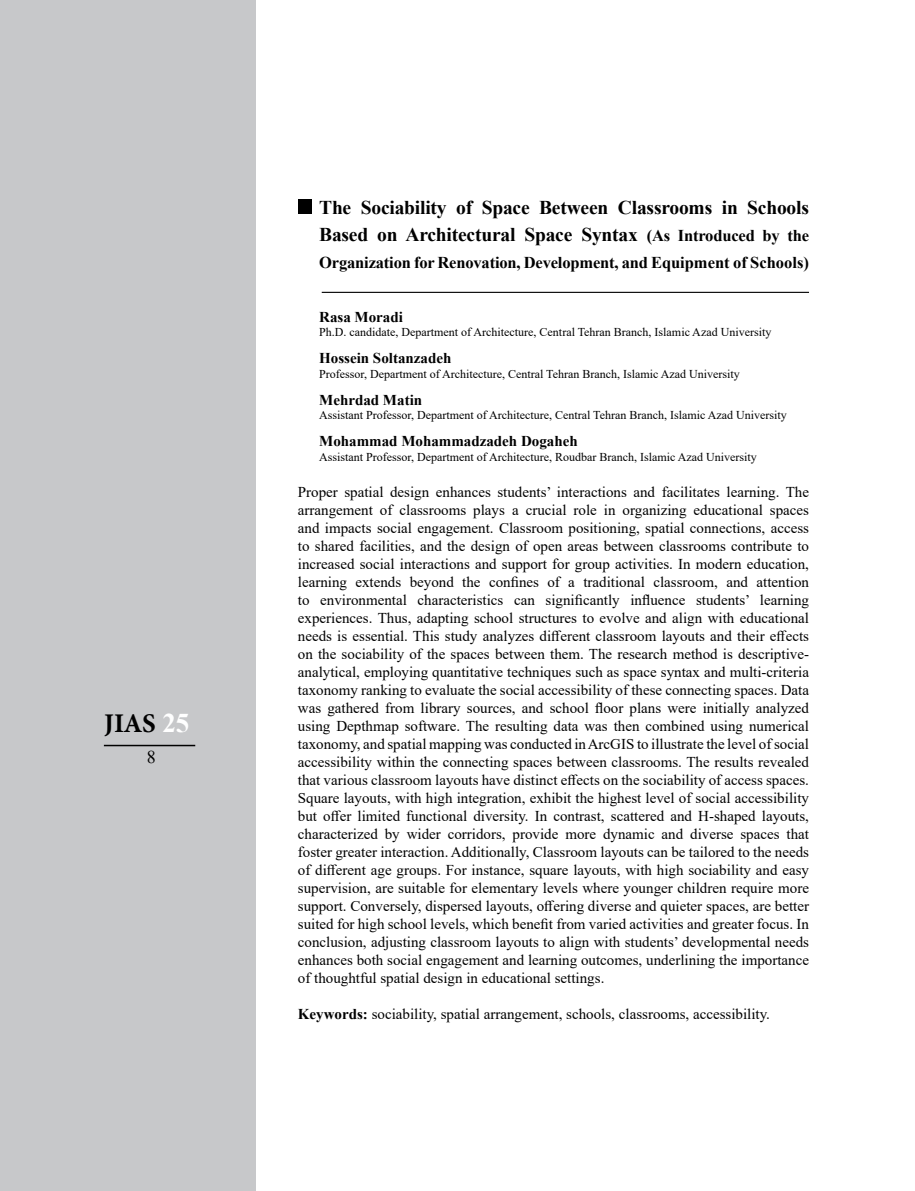
<style>
.page{position:relative;width:915px;height:1191px;background:#fff}
.page>*{position:absolute;margin:0;border:0;box-sizing:border-box;transform-origin:0 0}
.t1{font:700 27px "Minion Pro";color:#000}
.t2{font:700 19.5px "Times New Roman";letter-spacing:-.01em;color:#000}
.t3{font:18px "Times New Roman";color:#000}
.t4{font:700 16.5px "Times New Roman";letter-spacing:-.01em;color:#000}
.t5{font:15px/18px "Times New Roman";color:#000;text-align:right}
.t6{font:700 15px "Times New Roman";color:#000}
.t7{font:12px "Times New Roman";color:#000}
.s1{font-family:"Times New Roman";color:#fff}
.s2{font-weight:700}
</style>
<div class="page">
<div style="left:0;top:0;width:255px;height:1191px;background:#c7c8ca"></div>
<hr style="left:104px;top:745px;width:91px;height:1px;background:#000">
<div style="left:298px;top:200px;width:13px;height:14px;background:#000"></div>
<hr style="left:321px;top:292px;width:487px;height:1px;background:#000">
<h1 class="t1" style="left:104px;top:704px;width:87px">JIAS <span class="s1">25</span></h1>
<p class="t3" style="left:147px;top:744px;width:10px">8</p>
<h2 class="t2" style="left:319px;top:193px;width:34px">The</h2>
<h2 class="t2" style="left:360px;top:193px;width:87px">Sociability</h2>
<h2 class="t2" style="left:456px;top:193px;width:18px">of</h2>
<h2 class="t2" style="left:481px;top:193px;width:49px">Space</h2>
<h2 class="t2" style="left:539px;top:193px;width:71px">Between</h2>
<h2 class="t2" style="left:617px;top:193px;width:96px">Classrooms</h2>
<h2 class="t2" style="left:721px;top:193px;width:18px">in</h2>
<h2 class="t2" style="left:747px;top:193px;width:63px">Schools</h2>
<h2 class="t2" style="left:377px;top:220px;width:140px">on Architectural</h2>
<h2 class="t2" style="left:524px;top:220px;width:49px">Space</h2>
<h2 class="t2" style="left:581px;top:220px;width:58px">Syntax</h2>
<h2 class="t2" style="left:319px;top:220px;width:51px">Based</h2>
<p class="t4" style="left:319px;top:251px;width:491px">Organization for Renovation, Development, and Equipment of Schools(</p>
<p class="t4" style="left:646px;top:224px;width:25px">(As</p>
<p class="t4" style="left:677px;top:224px;width:79px">Introduced</p>
<p class="t4" style="left:762px;top:224px;width:19px">by</p>
<p class="t4" style="left:787px;top:224px;width:23px">the</p>
<p class="t6" style="left:319px;top:306px;width:85px">Rasa Moradi</p>
<p class="t7" style="left:319px;top:324px;width:453px">Ph D. . candidate, Department of Architecture, Central Tehran Branch, Islamic Azad University</p>
<p class="t6" style="left:319px;top:348px;width:134px">Hossein Soltanzadeh</p>
<p class="t7" style="left:319px;top:365px;width:422px">Professor, Department of Architecture, Central Tehran Branch, Islamic Azad University</p>
<p class="t6" style="left:319px;top:389px;width:104px">Mehrdad Matin</p>
<p class="t7" style="left:319px;top:407px;width:469px">Assistant Professor, Department of Architecture, Central Tehran Branch, Islamic Azad University</p>
<p class="t6" style="left:319px;top:430px;width:260px">Mohammad Mohammadzadeh Dogaheh</p>
<p class="t7" style="left:319px;top:448px;width:439px">Assistant Professor, Department of Architecture, Roudbar Branch, Islamic Azad University</p>
<p class="t5" style="left:298px;top:482px;width:512px">Proper spatial design enhances students’ interactions and facilitates learning. The spaces</p>
<p class="t5" style="left:399px;top:500px;width:68px">classrooms</p>
<p class="t5" style="left:473px;top:500px;width:33px">plays</p>
<p class="t5" style="left:525px;top:500px;width:42px">crucial</p>
<p class="t5" style="left:573px;top:500px;width:25px">role</p>
<p class="t5" style="left:603px;top:500px;width:13px">in</p>
<p class="t5" style="left:622px;top:500px;width:65px">organizing</p>
<p class="t5" style="left:693px;top:500px;width:71px">educational</p>
<p class="t5" style="left:380px;top:500px;width:14px">of</p>
<p class="t5" style="left:298px;top:500px;width:76px">arrangement</p>
<p class="t5" style="left:298px;top:518px;width:512px">and impacts social engagement. Classroom positioning, spatial connections, access</p>
<p class="t5" style="left:298px;top:536px;width:512px">to shared facilities, and the design of open areas between classrooms contribute to</p>
<p class="t5" style="left:298px;top:554px;width:512px">increased social interactions and support for group activities. In modern education,</p>
<p class="t5" style="left:756px;top:572px;width:54px">attention</p>
<p class="t5" style="left:512px;top:500px;width:8px">a</p>
<p class="t5" style="left:298px;top:572px;width:51px">learning</p>
<p class="t5" style="left:355px;top:572px;width:47px">extends</p>
<p class="t5" style="left:409px;top:572px;width:46px">beyond</p>
<p class="t5" style="left:462px;top:572px;width:20px">the</p>
<p class="t5" style="left:489px;top:572px;width:51px">confines</p>
<p class="t5" style="left:583px;top:572px;width:63px">traditional</p>
<p class="t5" style="left:653px;top:572px;width:66px">classroom,</p>
<p class="t5" style="left:726px;top:572px;width:23px">and</p>
<p class="t5" style="left:547px;top:572px;width:14px">of</p>
<p class="t5" style="left:568px;top:572px;width:8px">a</p>
<p class="t5" style="left:320px;top:590px;width:88px">environmental</p>
<p class="t5" style="left:417px;top:590px;width:87px">characteristics</p>
<p class="t5" style="left:545px;top:590px;width:76px">significantly</p>
<p class="t5" style="left:630px;top:590px;width:56px">influence</p>
<p class="t5" style="left:695px;top:590px;width:56px">students’</p>
<p class="t5" style="left:759px;top:590px;width:51px">learning</p>
<p class="t5" style="left:298px;top:590px;width:512px;text-align:left">to<br>experiences. Thus, adapting school structures to evolve and align with educational needs is essential. This study analyzes different classroom layouts and their effects</p>
<p class="t5" style="left:298px;top:662px;width:512px">analytical, employing quantitative techniques such as space syntax and multi-criteria</p>
<p class="t5" style="left:514px;top:590px;width:22px">can</p>
<p class="t5" style="left:298px;top:644px;width:511px">on the sociability of the spaces between them. The research method is descriptive-</p>
<p class="t5" style="left:298px;top:680px;width:512px">taxonomy ranking to evaluate the social accessibility of these connecting spaces. Data was gathered from library sources, and school floor plans were initially analyzed using Depthmap software. The resulting data was then combined using numerical taxonomy, and spatial mapping was conducted inArcGIS to illustrate the level of social accessibility within the connecting spaces between classrooms. The results revealed that various classroom layouts have distinct effects on the sociability of access spaces.<br>Square layouts, with high integration, exhibit the highest level of social accessibility but offer limited functional diversity. In contrast, scattered and H-shaped layouts, that</p>
<p class="t5" style="left:298px;top:824px;width:512px;text-align:left">characterized<br>foster greater interaction. Additionally, Classroom layouts can be tailored to the needs of different age groups. For instance, square layouts, with high sociability and easy supervision, are suitable for elementary levels where younger children require more support. Conversely, dispersed layouts, offering diverse and quieter spaces, are better suited for high school levels, which benefit from varied activities and greater focus In. conclusion, adjusting classroom layouts to align with students’ developmental needs enhances both social engagement and learning outcomes, underlining the importance of thoughtful spatial design in educational settings.</p>
<p class="t5" style="left:298px;top:1004px;width:473px"><span class="s2">Keywords:</span> sociability, spatial arrangement, schools, classrooms, accessibility.</p>
<p class="t5" style="left:384px;top:824px;width:16px">by</p>
<p class="t5" style="left:406px;top:824px;width:36px">wider</p>
<p class="t5" style="left:447px;top:824px;width:59px">corridors,</p>
<p class="t5" style="left:512px;top:824px;width:47px">provide</p>
<p class="t5" style="left:603px;top:824px;width:53px">dynamic</p>
<p class="t5" style="left:661px;top:824px;width:23px">and</p>
<p class="t5" style="left:690px;top:824px;width:45px">diverse</p>
<p class="t5" style="left:565px;top:824px;width:32px">more</p>
<p class="t5" style="left:740px;top:824px;width:41px">spaces</p>
</div>
